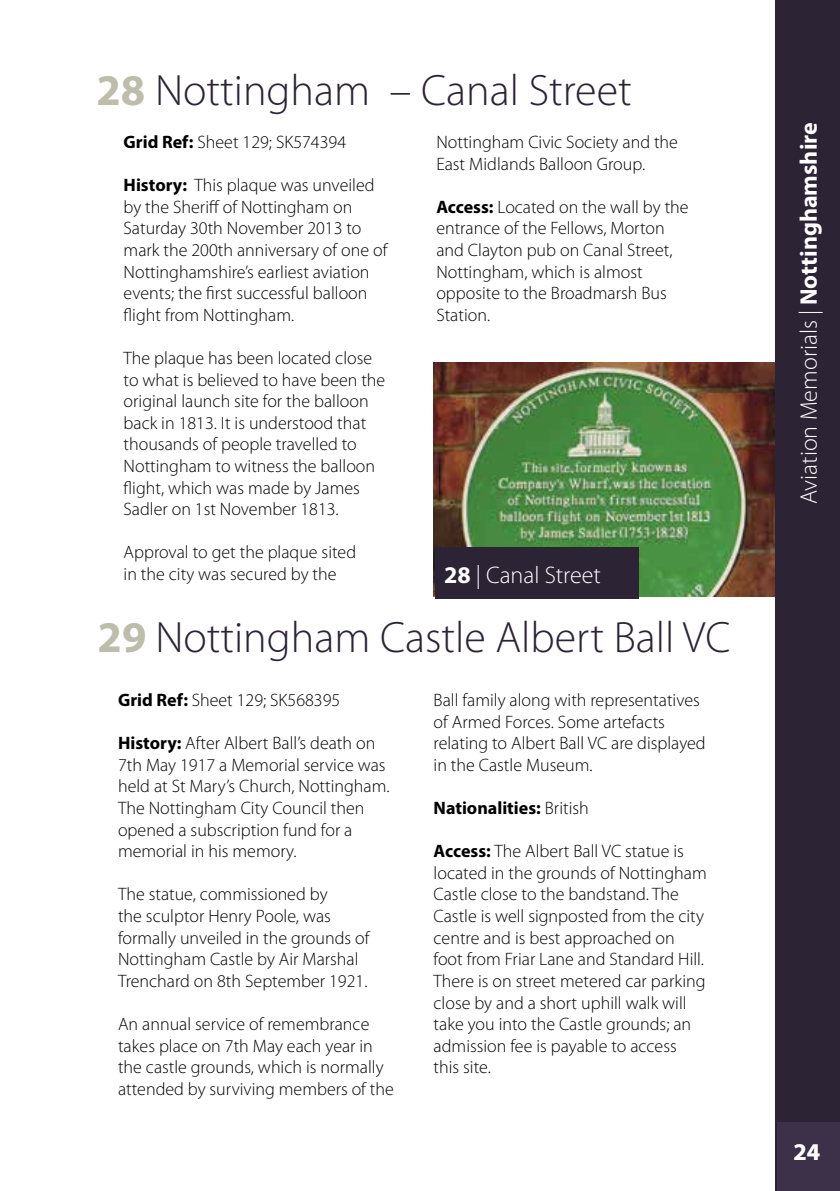
<style>
.page{position:relative;width:840px;height:1191px;background:#fff}
.page>*{position:absolute;margin:0;border:0;box-sizing:border-box;transform-origin:0 0}
.t1{font:300 44px "Myriad Pro";color:#2c2335}
.t2{font:300 24px "Myriad Pro";color:#fff}
.t3{font:700 24px "Myriad Pro";color:#fff}
.t4{font:300 18px/21.6px "Myriad Pro";color:#000}
.t5{font:700 18px "Myriad Pro";color:#000}
.s1{font-weight:700;color:#bebcaa}
.s2{font-weight:700}
.s3{font-weight:300}
</style>
<div class="page">
<div style="left:774px;top:0;width:65px;height:1191px;background:#2c2335"></div>
<div style="left:776px;top:1123px;width:63px;height:68px;background:#3d3049"></div>
<img style="left:433px;top:362px;width:341px;height:235px">
<div style="left:435px;top:547px;width:203px;height:51px;background:#2c2335"></div>
<h1 class="t1" style="left:96px;top:64px;width:536px"><span class="s1">28</span> Nottingham – Canal Street</h1>
<p class="t4" style="left:123px;top:131px;width:224px"><span class="s2">Grid Ref:</span> Sheet 129; SK574394</p>
<p class="t4" style="left:123px;top:174px;width:265px"><span class="s2">History:</span> This plaque was unveiled by the Sheriff of Nottingham on Saturday 30th November 2013 to mark the 200th anniversary of one of Nottinghamshire’s earliest aviation events; the first successful balloon flight from Nottingham.</p>
<p class="t4" style="left:123px;top:347px;width:263px">The plaque has been located close to what is believed to have been the original launch site for the balloon back in 1813. It is understood that thousands of people travelled to Nottingham to witness the balloon flight, which was made by James Sadler on 1st November 1813.</p>
<p class="t4" style="left:123px;top:541px;width:234px">Approval to get the plaque sited in the city was secured by the</p>
<p class="t4" style="left:436px;top:131px;width:243px">Nottingham Civic Society and the<br>East Midlands Balloon Group.</p>
<p class="t4" style="left:436px;top:196px;width:254px"><span class="s2">Access:</span> Located on the wall by the entrance of the Fellows, Morton and Clayton pub on Canal Street,<br>Nottingham, which is almost opposite to the Broadmarsh Bus<br>Station.</p>
<h2 class="t2" style="left:444px;top:560px;width:158px"><span class="s2">28</span> | Canal Street</h2>
<h1 class="t1" style="left:97px;top:611px;width:634px"><span class="s1">29</span> Nottingham Castle Albert Ball VC</h1>
<p class="t4" style="left:118px;top:689px;width:224px"><span class="s2">Grid Ref:</span> Sheet 129; SK568395</p>
<p class="t4" style="left:118px;top:732px;width:273px"><span class="s2">History:</span> After Albert Ball’s death on 7th May 1917 a Memorial service was held at St Mary’s Church, Nottingham.<br>The Nottingham City Council then opened a subscription fund for a memorial in his memory.</p>
<p class="t4" style="left:118px;top:883px;width:253px">The statue, commissioned by<br>the sculptor Henry Poole, was formally unveiled in the grounds of<br>Nottingham Castle by Air Marshal<br>Trenchard on 8th September 1921.</p>
<p class="t4" style="left:118px;top:1013px;width:277px">An annual service of remembrance takes place on 7th May each year in the castle grounds, which is normally attended by surviving members of the</p>
<p class="t4" style="left:433px;top:689px;width:273px">Ball family along with representatives of Armed Forces. Some artefacts relating to Albert Ball VC are displayed in the Castle Museum.</p>
<p class="t5" style="left:433px;top:796px;width:157px">Nationalities: <span class="s3">British</span></p>
<p class="t4" style="left:433px;top:840px;width:274px"><span class="s2">Access:</span> The Albert Ball VC statue is located in the grounds of Nottingham Castle close to the bandstand. The Castle is well signposted from the city centre and is best approached on foot from Friar Lane and Standard Hill.<br>There is on street metered car parking close by and a short uphill walk will take you into the Castle grounds; an admission fee is payable to access this site.</p>
<h2 class="t2" style="left:793px;top:504px;width:383px;rotate:-90deg">Aviation Memorials | <span class="s2">Nottinghamshire</span></h2>
<h2 class="t3" style="left:793px;top:1135px;width:28px">24</h2>
</div>
